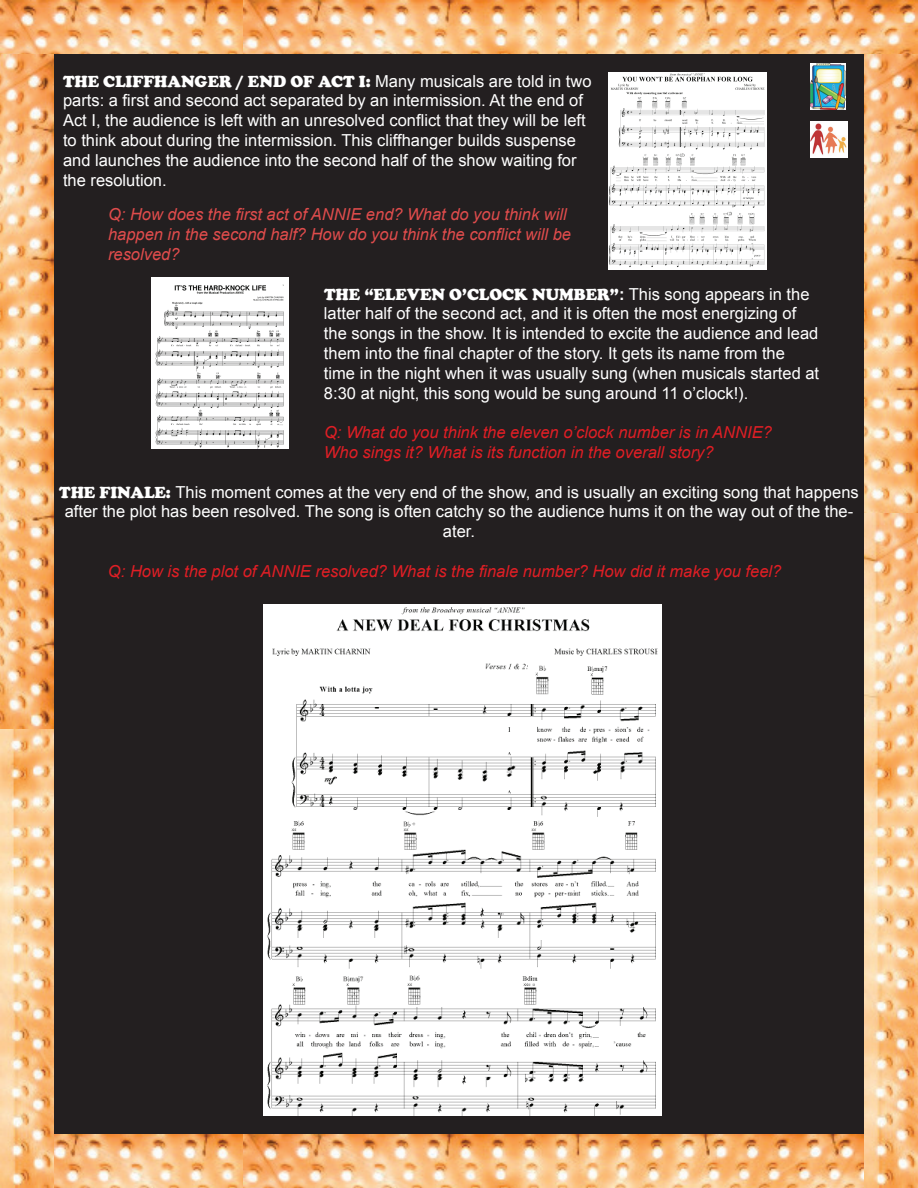
<style>
.page{position:relative;width:918px;height:1188px;background:#231f20}
.page>*{position:absolute;margin:0;border:0;box-sizing:border-box;transform-origin:0 0}
.t1{font:16.5px/19.8px "Arial";color:#fff}
.t2{font:italic 16.5px/19.8px "Arial";color:#e01e25}
.t3{font:italic 16.5px/19.8px "Arial";color:#e04c4c}
.t4{font:900 16.5px "Cooper";color:#fff}
.s1{font-family:"Arial";font-weight:400}
.s2{font-family:"Arial";font-weight:700}
.s3{font-family:"Cooper";font-weight:900}
</style>
<div class="page">
<img style="left:0;top:0;width:243px;height:54px">
<img style="left:54px;top:1134px;width:189px;height:54px">
<img style="left:243px;top:0;width:675px;height:54px">
<img style="left:243px;top:1134px;width:621px;height:54px">
<img style="left:864px;top:54px;width:54px;height:459px">
<img style="left:0;top:729px;width:54px;height:459px">
<img style="left:864px;top:513px;width:54px;height:675px">
<img style="left:0;top:54px;width:54px;height:675px">
<img style="left:810px;top:64px;width:36px;height:45px">
<img style="left:810px;top:121px;width:38px;height:36px">
<img style="left:264px;top:605px;width:397px;height:511px">
<img style="left:151px;top:277px;width:138px;height:172px">
<img style="left:609px;top:72px;width:158px;height:197px">
<p class="t4" style="left:63px;top:72px;width:530px">THE CLIFFHANGER / END OF ACT I: <span class="s1">Many musicals are told in two</span></p>
<p class="t1" style="left:63px;top:91px;width:524px">parts: a first and second act separated by an intermission. At the end of Act I, the audience is left with an unresolved conflict that they will be left to think about during the intermission. This cliffhanger builds suspense and launches the audience into the second half of the show waiting for the resolution.</p>
<p class="t3" style="left:108px;top:205px;width:465px">Q: How does the first act of ANNIE end? What do you think will happen in the second half? How do you think the conflict will be resolved?</p>
<p class="t4" style="left:324px;top:285px;width:487px">THE “ELEVEN O’CLOCK NUMBER”<span class="s2">:</span> <span class="s1">This song appears in the</span></p>
<p class="t1" style="left:324px;top:304px;width:497px">latter half of the second act, and it is often the most energizing of the songs in the show. It is intended to excite the audience and lead them into the final chapter of the story. It gets its name from the time in the night when it was usually sung (when musicals started at 8:30 at night, this song would be sung around 11 o’clock!).</p>
<p class="t2" style="left:324px;top:423px;width:449px">Q: What do you think the eleven o’clock number is in ANNIE?<br>Who sings it? What is its function in the overall story?</p>
<p class="t1" style="left:59px;top:482px;width:801px;text-align:center"><span class="s3">THE FINALE:</span> This moment comes at the very end of the show, and is usually an exciting song that happens after the plot has been resolved. The song is often catchy so the audience hums it on the way out of the the&shy;ater.</p>
<p class="t2" style="left:108px;top:561px;width:675px">Q: How is the plot of ANNIE resolved? What is the finale number? How did it make you feel?</p>
</div>
